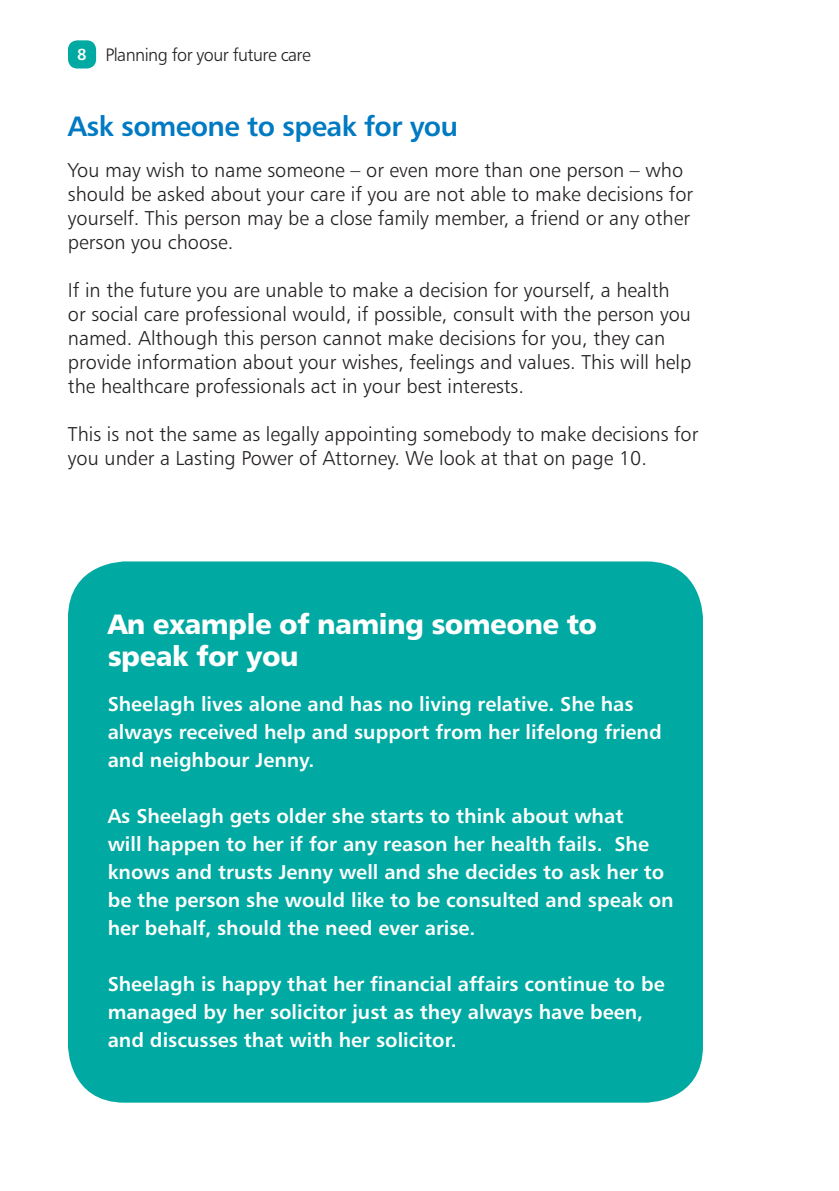
<style>
.page{position:relative;width:839px;height:1191px;background:#fff}
.page>*{position:absolute;margin:0;border:0;box-sizing:border-box;transform-origin:0 0}
.t1{font:28px/32px "Humanist 777 BT Black B";letter-spacing:-.02em;color:#fff}
.t2{font:28px "Humanist 777 BT Bold B";letter-spacing:-.02em;color:#007ac2}
.t3{font:20px/24px "Humanist 777 BT Light B";color:#231f20}
.t4{font:20px/28px "Humanist 777 BT Bold B";color:#fff}
.t5{font:18px "Humanist 777 BT Light B";letter-spacing:-.03em;color:#231f20}
.s1{font-family:"Humanist 777 BT Bold B";font-size:16px;color:#fff}
</style>
<div class="page">
<div style="left:68px;top:561px;width:635px;height:541px;background:#00a9a1;border-radius:57px"></div>
<div style="left:68px;top:40px;width:28px;height:28px;background:#00a9a1;border-radius:9px"></div>
<p class="t5" style="left:77px;top:46px;width:235px"><span class="s1">8</span> Planning for your future care</p>
<h1 class="t2" style="left:68px;top:112px;width:392px">Ask someone to speak for you</h1>
<p class="t3" style="left:68px;top:159px;width:627px">You may wish to name someone – or even more than one person – who should be asked about your care if you are not able to make decisions for yourself. This person may be a close family member, a friend or any other person you choose.</p>
<p class="t3" style="left:68px;top:279px;width:625px">If in the future you are unable to make a decision for yourself, a health or social care professional would, if possible, consult with the person you named. Although this person cannot make decisions for you, they can provide information about your wishes, feelings and values. This will help the healthcare professionals act in your best interests.</p>
<p class="t3" style="left:68px;top:423px;width:632px">This is not the same as legally appointing somebody to make decisions for you under a Lasting Power of Attorney. We look at that on page 10.</p>
<h1 class="t1" style="left:108px;top:608px;width:491px">An example of naming someone to speak for you</h1>
<p class="t4" style="left:108px;top:690px;width:556px">Sheelagh lives alone and has no living relative. She has always received help and support from her lifelong friend and neighbour Jenny.</p>
<p class="t4" style="left:108px;top:802px;width:568px">As Sheelagh gets older she starts to think about what<br>will happen to her if for any reason her health fails. She knows and trusts Jenny well and she decides to ask her to be the person she would like to be consulted and speak on her behalf, should the need ever arise.</p>
<p class="t4" style="left:108px;top:970px;width:559px">Sheelagh is happy that her financial affairs continue to be managed by her solicitor just as they always have been, and discusses that with her solicitor.</p>
</div>
